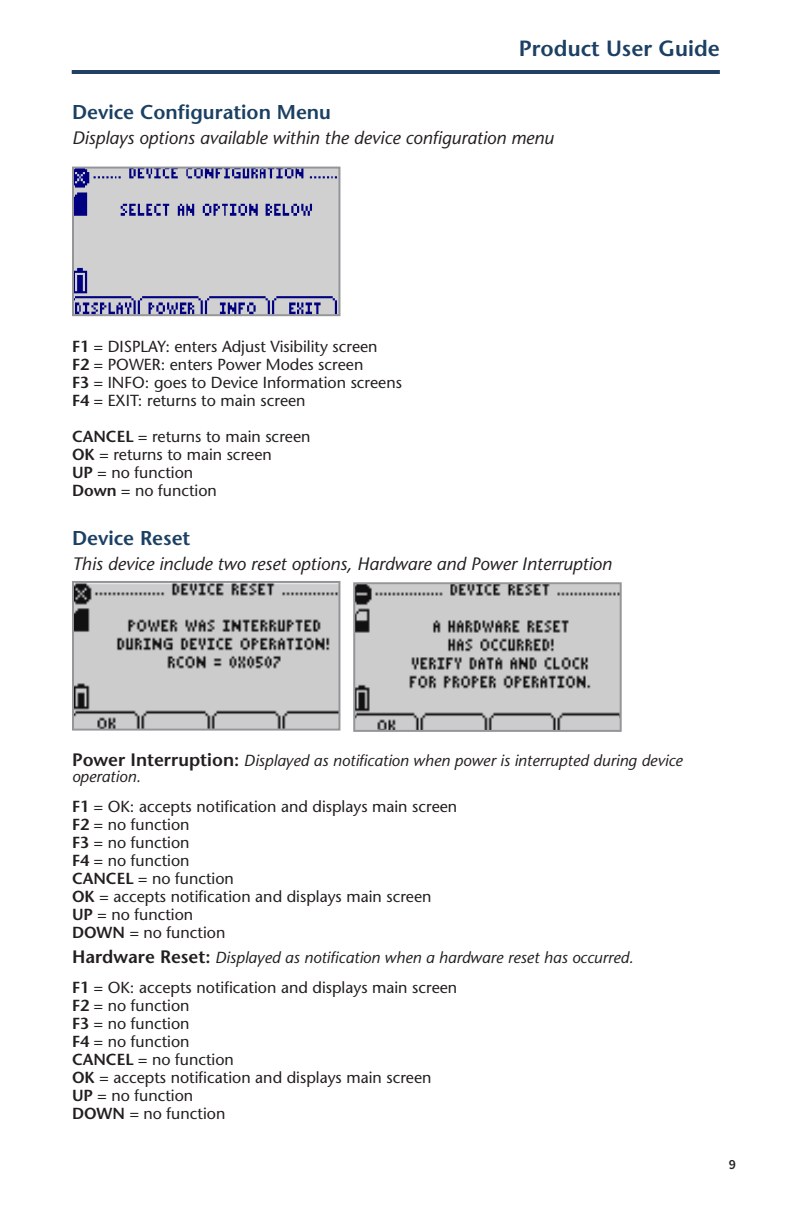
<style>
.page{position:relative;width:792px;height:1224px;background:#fff}
.page>*{position:absolute;margin:0;border:0;box-sizing:border-box;transform-origin:0 0}
.t1{font:600 22px "Stone Sans";color:#1b4063}
.Header_3{font:600 20px "Stone Sans";color:#1b4063}
.H3_Paragraph{font:italic 18px "Stone Sans";color:#231f20}
.H3_Content{font:16px/18px "Stone Sans";color:#231f20}
.Body_No_Indent{font:16px "Stone Sans";color:#231f20}
.H3_Content-2{font:italic 16px/16px "Stone Sans";color:#231f20}
.t2{font:600 14px "Source Sans Pro";color:#231f20}
.s1{font-weight:600}
.s2{font-weight:600;font-style:normal;font-size:18px}
</style>
<div class="page">
<hr style="left:72px;top:70px;width:648px;height:4px;background:#214163">
<img style="left:75px;top:170px;width:262px;height:143px">
<div style="left:72px;top:167px;width:268px;height:149px;border:2px solid #939598"></div>
<img style="left:75px;top:584px;width:262px;height:144px">
<div style="left:72px;top:581px;width:268px;height:150px;border:2px solid #939598"></div>
<img style="left:356px;top:585px;width:263px;height:144px">
<div style="left:353px;top:582px;width:269px;height:150px;border:2px solid #939598"></div>
<h1 class="t1" style="left:519px;top:35px;width:203px">Product User Guide</h1>
<p class="Header_3" style="left:72px;top:100px;width:261px">Device Configuration Menu</p>
<p class="H3_Paragraph" style="left:72px;top:127px;width:483px">Displays options available within the device configuration menu</p>
<p class="H3_Content" style="left:72px;top:337px;width:331px"><span class="s1">F1</span> = DISPLAY: enters Adjust Visibility screen<br><span class="s1">F2</span> = POWER: enters Power Modes screen<br><span class="s1">F3</span> = INFO: goes to Device Information screens <span class="s1">F4</span> = EXIT: returns to main screen</p>
<p class="H3_Content" style="left:72px;top:427px;width:240px"><span class="s1">CANCEL</span> = returns to main screen<br><span class="s1">OK</span> = returns to main screen<br><span class="s1">UP</span> = no function</p>
<p class="H3_Content" style="left:72px;top:481px;width:146px"><span class="s1">Down</span> = no function</p>
<p class="Header_3" style="left:72px;top:526px;width:120px">Device Reset</p>
<p class="H3_Paragraph" style="left:72px;top:553px;width:541px">This device include two reset options, Hardware and Power Interruption</p>
<p class="H3_Content-2" style="left:72px;top:753px;width:612px"><span class="s2">Power Interruption:</span> Displayed as notification when power is interrupted during device operation.</p>
<p class="H3_Content" style="left:72px;top:798px;width:387px"><span class="s1">F1</span> = OK: accepts notification and displays main screen<br><span class="s1">F2</span> = no function<br><span class="s1">F3</span> = no function<br><span class="s1">F4</span> = no function<br><span class="s1">CANCEL</span> = no function<br><span class="s1">OK</span> = accepts notification and displays main screen<br><span class="s1">UP</span> = no function<br><span class="s1">DOWN</span> = no function</p>
<p class="H3_Content-2" style="left:72px;top:950px;width:563px"><span class="s2">Hardware Reset:</span> Displayed as notification when a hardware reset has occurred.</p>
<p class="Body_No_Indent" style="left:72px;top:978px;width:387px"><span class="s1">F1</span> = OK: accepts notification and displays main screen</p>
<p class="Body_No_Indent" style="left:72px;top:996px;width:119px"><span class="s1">F2</span> = no function</p>
<p class="Body_No_Indent" style="left:72px;top:1014px;width:119px"><span class="s1">F3</span> = no function</p>
<p class="Body_No_Indent" style="left:72px;top:1032px;width:119px"><span class="s1">F4</span> = no function</p>
<p class="Body_No_Indent" style="left:72px;top:1050px;width:163px"><span class="s1">CANCEL</span> = no function</p>
<p class="Body_No_Indent" style="left:72px;top:1068px;width:361px"><span class="s1">OK</span> = accepts notification and displays main screen</p>
<p class="Body_No_Indent" style="left:72px;top:1086px;width:123px"><span class="s1">UP</span> = no function</p>
<p class="Body_No_Indent" style="left:72px;top:1104px;width:155px"><span class="s1">DOWN</span> = no function</p>
<p class="t2" style="left:729px;top:1155px;width:9px">9</p>
</div>
